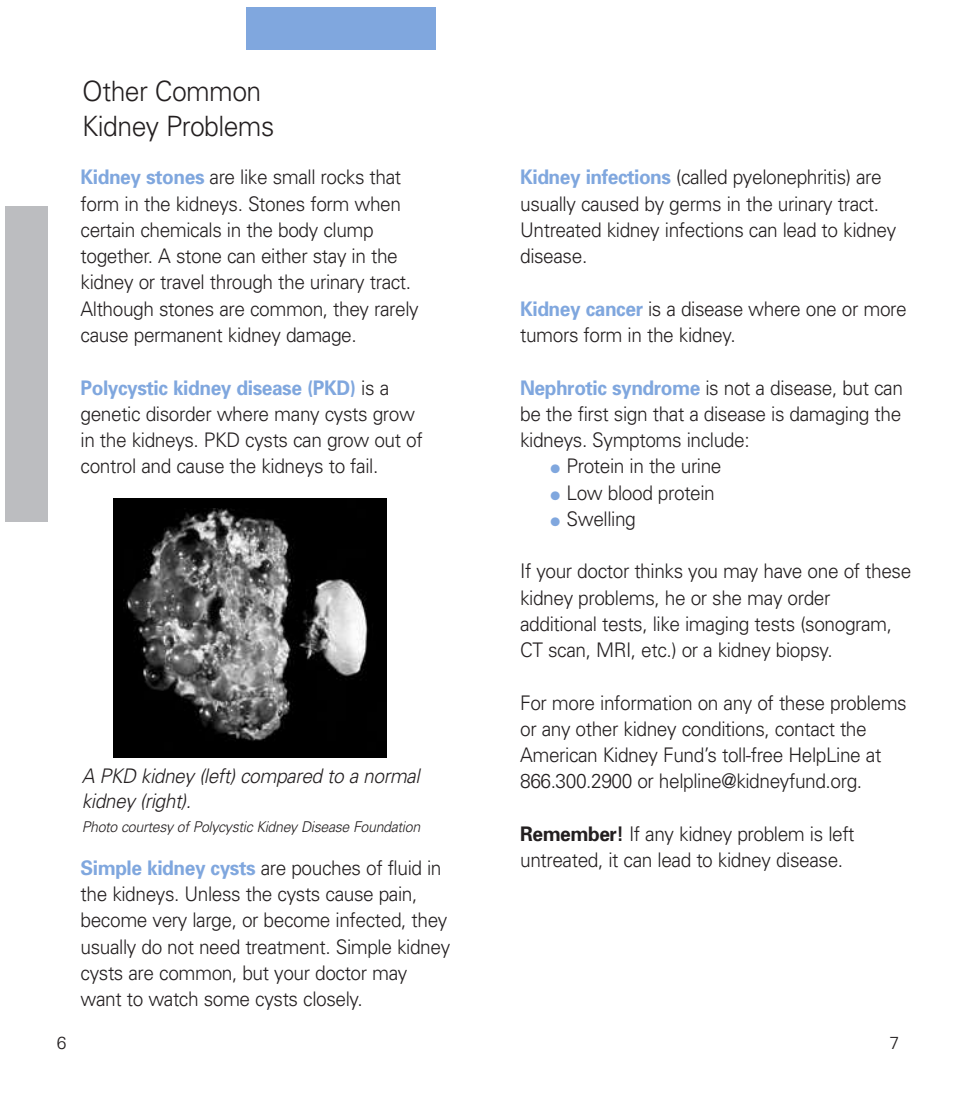
<style>
.page{position:relative;width:956px;height:1103px;background:#fff}
.page>*{position:absolute;margin:0;border:0;box-sizing:border-box;transform-origin:0 0}
.t1{font:300 28px/35px "Univers";letter-spacing:-.02em;color:#231f20;scale:.95 1}
.t2{font:300 20.12px/26.2px "Univers";letter-spacing:-.02em;color:#231f20;scale:.95 1}
.t3{font:italic 300 20.12px/24.5px "Univers";letter-spacing:-.02em;color:#231f20;scale:.95 1}
.t4{font:300 17.5px "Univers";color:#231f20}
.t5{font:italic 300 14.88px "Univers";letter-spacing:-.02em;color:#231f20;scale:.95 1}
.s1{font-weight:700;color:#80a7de}
.s2{color:#80a7de}
.s3{font-weight:700}
</style>
<div class="page">
<div style="left:5px;top:206px;width:42px;height:316px;background:#bcbdc0"></div>
<div style="left:247px;top:7px;width:189px;height:42px;background:#80a7de"></div>
<div style="left:114px;top:494px;width:272px;height:267px;background:linear-gradient(to right,#fff,#fff)"></div>
<img style="left:114px;top:498px;width:272px;height:259px">
<h1 class="t1" style="left:82px;top:76px;width:204px">Other Common<br>Kidney Problems</h1>
<p class="t2" style="left:81px;top:166px;width:357px"><span class="s1">Kidney stones</span> are like small rocks that form in the kidneys. Stones form when certain chemicals in the body clump together. A stone can either stay in the kidney or travel through the urinary tract.<br>Although stones are common, they rarely cause permanent kidney damage.</p>
<p class="t2" style="left:81px;top:376px;width:362px"><span class="s1">Polycystic kidney disease (PKD)</span> is a genetic disorder where many cysts grow in the kidneys. PKD cysts can grow out of control and cause the kidneys to fail.</p>
<p class="t3" style="left:82px;top:765px;width:357px">A PKD kidney (left) compared to a normal kidney (right).</p>
<p class="t5" style="left:82px;top:821px;width:358px">Photo courtesy of Polycystic Kidney Disease Foundation</p>
<p class="t2" style="left:81px;top:856px;width:390px"><span class="s1">Simple kidney cysts</span> are pouches of fluid in the kidneys. Unless the cysts cause pain, become very large, or become infected, they usually do not need treatment. Simple kidney cysts are common, but your doctor may want to watch some cysts closely.</p>
<p class="t2" style="left:520px;top:166px;width:397px"><span class="s1">Kidney infections</span> (called pyelonephritis) are usually caused by germs in the urinary tract.<br>Untreated kidney infections can lead to kidney disease.</p>
<p class="t2" style="left:520px;top:297px;width:408px"><span class="s1">Kidney cancer</span> is a disease where one or more tumors form in the kidney.</p>
<p class="t2" style="left:520px;top:376px;width:404px;text-align:justify"><span class="s1">Nephrotic syndrome</span> is not a disease, but can be the first sign that a disease is damaging the kidneys. Symptoms include:</p>
<p class="t2" style="left:550px;top:455px;width:181px"><span class="s2">●</span> Protein in the urine</p>
<p class="t2" style="left:550px;top:481px;width:174px"><span class="s2">●</span> Low blood protein</p>
<p class="t2" style="left:550px;top:507px;width:91px"><span class="s2">●</span> Swelling</p>
<p class="t2" style="left:520px;top:560px;width:413px">If your doctor thinks you may have one of these kidney problems, he or she may order additional tests, like imaging tests (sonogram, CT scan, MRI, etc.) or a kidney biopsy.</p>
<p class="t2" style="left:520px;top:691px;width:408px">For more information on any of these problems or any other kidney conditions, contact the American Kidney Fund’s toll-free HelpLine at 866.300.2900 or helpline@kidneyfund.org.</p>
<p class="t2" style="left:520px;top:822px;width:353px"><span class="s3">Remember!</span> If any kidney problem is left untreated, it can lead to kidney disease.</p>
<p class="t4" style="left:57px;top:1036px;width:11px">6</p>
<p class="t4" style="left:889px;top:1036px;width:11px">7</p>
</div>
